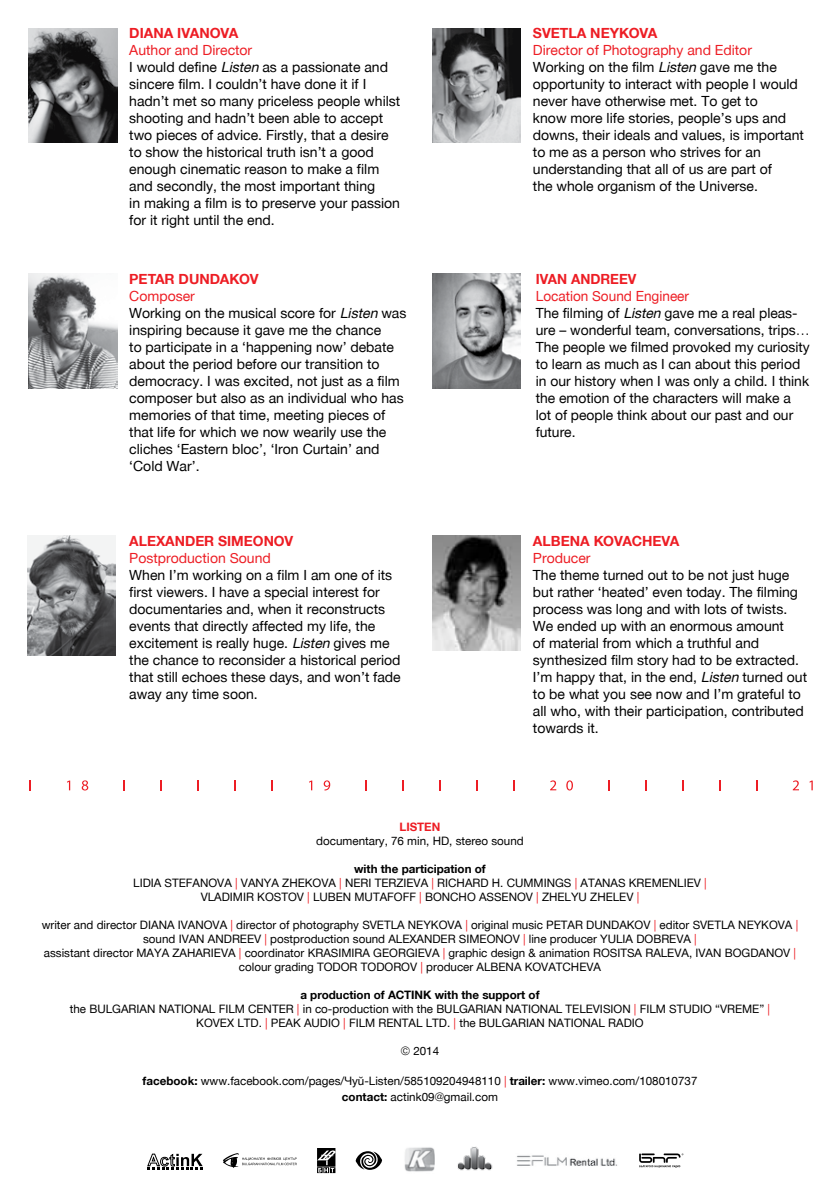
<style>
.page{position:relative;width:840px;height:1191px;background:#fff}
.page>*{position:absolute;margin:0;border:0;box-sizing:border-box;transform-origin:0 0}
.t1{font:14px/17px "Helvetica Neue LTBG";color:#000}
.t2{font:700 14px "Helvetica Neue LTBG";color:#ed1d24}
.t3{font:14px "Helvetica Neue LTBG";color:#ed1d24}
.t4{font:11.6px/14px "Helvetica Neue LTBG";color:#000;text-align:center}
.t5{font:700 11.6px "Helvetica Neue LTBG";color:#000}
.t6{font:700 11.6px "Helvetica Neue LTBG";color:#ed1d24}
.t7{font:11.6px "Helvetica Neue LTBG";color:#ed1d24}
.s1{color:#ed1d24}
.s2{font-style:italic}
.s3{font-weight:700}
</style>
<div class="page">
<img style="left:28px;top:28px;width:89px;height:115px">
<img style="left:28px;top:274px;width:89px;height:114px">
<img style="left:432px;top:28px;width:88px;height:115px">
<img style="left:28px;top:536px;width:87px;height:119px">
<img style="left:404px;top:1147px;width:30px;height:25px">
<svg style="left:223px;top:1153px;width:74px;height:14px"></svg>
<svg style="left:317px;top:1148px;width:19px;height:25px"></svg>
<svg style="left:639px;top:1153px;width:44px;height:14px"></svg>
<svg style="left:355px;top:1151px;width:27px;height:18px"></svg>
<img style="left:517px;top:1155px;width:100px;height:11px">
<img style="left:457px;top:1147px;width:36px;height:23px">
<svg style="left:147px;top:1153px;width:55px;height:16px"></svg>
<svg style="left:29px;top:780px;width:2px;height:10px"></svg>
<svg style="left:67px;top:780px;width:3px;height:10px"></svg>
<svg style="left:82px;top:780px;width:6px;height:10px"></svg>
<svg style="left:123px;top:780px;width:2px;height:10px"></svg>
<svg style="left:160px;top:780px;width:2px;height:10px"></svg>
<svg style="left:197px;top:780px;width:2px;height:10px"></svg>
<svg style="left:234px;top:780px;width:2px;height:10px"></svg>
<svg style="left:271px;top:780px;width:2px;height:10px"></svg>
<svg style="left:309px;top:780px;width:3px;height:10px"></svg>
<svg style="left:323px;top:780px;width:7px;height:10px"></svg>
<svg style="left:550px;top:780px;width:6px;height:10px"></svg>
<svg style="left:566px;top:780px;width:6px;height:10px"></svg>
<svg style="left:792px;top:780px;width:6px;height:10px"></svg>
<svg style="left:809px;top:780px;width:3px;height:10px"></svg>
<img style="left:432px;top:274px;width:88px;height:114px">
<img style="left:432px;top:536px;width:88px;height:114px">
<p class="t2" style="left:129px;top:25px;width:111px">DIANA IVANOVA</p>
<p class="t1" style="left:129px;top:42px;width:272px"><span class="s1">Author and Director<br></span>I would define <span class="s2">Listen</span> as a passionate and sincere film. I couldn’t have done it if I hadn’t met so many priceless people whilst shooting and hadn’t been able to accept two pieces of advice. Firstly, that a desire to show the historical truth isn’t a good enough cinematic reason to make a film and secondly, the most important thing<br>in making a film is to preserve your passion for it right until the end.</p>
<p class="t2" style="left:129px;top:270px;width:81px">PETAR DUNDAK</p>
<p class="t2" style="left:239px;top:270px;width:21px">OV</p>
<p class="t1" style="left:129px;top:287px;width:278px"><span class="s1">Composer<br></span>Working on the musical score for <span class="s2">Listen</span> was inspiring because it gave me the chance<br>to participate in a ‘happening now’ debate about the period before our transition to democracy. I was excited, not just as a film composer but also as an individual who has memories of that time, meeting pieces of that life for which we now wearily use the cliches ‘Eastern bloc’, ‘Iron Curtain’ and ‘Cold War’.</p>
<p class="t2" style="left:129px;top:532px;width:10px">ALE</p>
<p class="t2" style="left:156px;top:532px;width:139px">XANDER SIMEONOV</p>
<p class="t3" style="left:129px;top:550px;width:143px">Postproduction Sound</p>
<p class="t1" style="left:129px;top:566px;width:273px">When I’m working on a film I am one of its first viewers. I have a special interest for documentaries and, when it reconstructs events that directly affected my life, the excitement is really huge. <span class="s2">Listen</span> gives me the chance to reconsider a historical period that still echoes these days, and won’t fade away any time soon.</p>
<p class="t2" style="left:532px;top:25px;width:124px">SVET LA NEYKOVA</p>
<p class="t1" style="left:532px;top:42px;width:272px"><span class="s1">Director of Photography and Editor </span>Working on the film <span class="s2">Listen</span> gave me the opportunity to interact with people I would never have otherwise met. To get to<br>know more life stories, people’s ups and downs, their ideals and values, is important to me as a person who strives for an understanding that all of us are part of<br>the whole organism of the Universe.</p>
<p class="t2" style="left:535px;top:270px;width:102px">IVAN ANDREEV</p>
<p class="t1" style="left:535px;top:287px;width:275px"><span class="s1">Location Sound Engineer<br></span>The filming of <span class="s2">Listen</span> gave me a real pleas&shy;ure – wonderful team, conversations, trips… The people we filmed provoked my curiosity to learn as much as I can about this period in our history when I was only a child. I think the emotion of the characters will make a lot of people think about our past and our future.</p>
<p class="t2" style="left:532px;top:532px;width:101px">ALBENA KOVACH</p>
<p class="t2" style="left:652px;top:532px;width:27px">EVA</p>
<p class="t3" style="left:532px;top:550px;width:59px">Producer</p>
<p class="t1" style="left:532px;top:566px;width:275px">The theme turned out to be not just huge but rather ‘heated’ even today. The filming process was long and with lots of twists.<br>We ended up with an enormous amount<br>of material from which a truthful and synthesized film story had to be extracted.<br>I’m happy that, in the end, <span class="s2">Listen</span> turned out to be what you see now and I’m grateful to all who, with their participation, contributed towards it.</p>
<p class="t6" style="left:399px;top:819px;width:41px">LISTEN</p>
<p class="t4" style="left:316px;top:833px;width:209px">documentary, 76 min, HD, stereo sound</p>
<p class="t5" style="left:354px;top:861px;width:133px">WITH THE PARTICIPATION OF</p>
<p class="t4" style="left:133px;top:875px;width:13px">Lidia</p>
<p class="t4" style="left:164px;top:875px;width:16px">Stefanova</p>
<p class="t4" style="left:235px;top:875px;width:22px"><span class="s1">|</span> Vanya</p>
<p class="t4" style="left:282px;top:875px;width:16px">Zhekova</p>
<p class="t4" style="left:339px;top:875px;width:21px"><span class="s1">|</span> Neri</p>
<p class="t4" style="left:374px;top:875px;width:15px">Terzieva</p>
<p class="t4" style="left:431px;top:875px;width:22px"><span class="s1">|</span> Richard</p>
<p class="t4" style="left:491px;top:875px;width:33px">H. Cummings</p>
<p class="t4" style="left:574px;top:875px;width:22px"><span class="s1">|</span> Atanas</p>
<p class="t4" style="left:628px;top:875px;width:16px">Kremenliev</p>
<p class="t7" style="left:703px;top:876px;width:4px">|</p>
<p class="t4" style="left:201px;top:889px;width:15px">Vladimir</p>
<p class="t4" style="left:257px;top:889px;width:17px">Kostov</p>
<p class="t4" style="left:307px;top:889px;width:21px"><span class="s1">|</span> Luben</p>
<p class="t4" style="left:354px;top:889px;width:19px">Mutafoff</p>
<p class="t4" style="left:419px;top:889px;width:24px"><span class="s1">|</span> Boncho</p>
<p class="t4" style="left:479px;top:889px;width:17px">Assenov</p>
<p class="t4" style="left:536px;top:889px;width:22px"><span class="s1">|</span> Zhelyu</p>
<p class="t4" style="left:590px;top:889px;width:16px">Zhelev</p>
<p class="t7" style="left:636px;top:890px;width:4px">|</p>
<p class="t4" style="left:42px;top:917px;width:757px">writer and director DIANA IVANOVA <span class="s1">|</span> director of photography SVETLA NEYKOVA <span class="s1">|</span> original music PETAR DUNDAKOV <span class="s1">|</span> editor SVETLA NEYKOVA <span class="s1">| </span>sound IVAN ANDREEV <span class="s1">|</span> postproduction sound ALEXANDER SIMEONOV <span class="s1">|</span> line producer YULIA DOBREVA <span class="s1">|<br></span>assistant director MAYA ZAHARIEVA <span class="s1">|</span> coordinator KRASIMIRA GEORGIEVA <span class="s1">|</span> graphic design &amp; animation ROSITSA RALEVA, IVAN BOGDANOV <span class="s1">| </span>colour grading TODOR TODOROV <span class="s1">|</span> producer ALBENA KOVATCHEVA</p>
<p class="t4" style="left:70px;top:987px;width:701px"><span class="s3">A PRODUCTION OF ACTINK WITH THE SUPPORT OF<br></span>the BULGARIAN NATIONAL FILM CENTER <span class="s1">|</span> in co-production with the BULGARIAN NATIONAL TELEVISION <span class="s1">|</span> FILM STUDIO “VREME” <span class="s1">|<br></span>KOVEX LTD. <span class="s1">|</span> PEAK AUDIO <span class="s1">|</span> FILM RENTAL LTD. <span class="s1">|</span> the BULGARIAN NATIONAL RADIO</p>
<p class="t4" style="left:400px;top:1043px;width:40px">© 2014</p>
<p class="t4" style="left:142px;top:1072px;width:556px;line-height:16px"><span class="s3">FACEBOOK:</span> www.facebook.com/pages/Чуй-Listen/585109204948110 <span class="s1">|</span> <span class="s3">TRAILER:</span> www.vimeo.com/108010737<br><span class="s3">CONTACT:</span> actink09@gmail.com</p>
</div>
